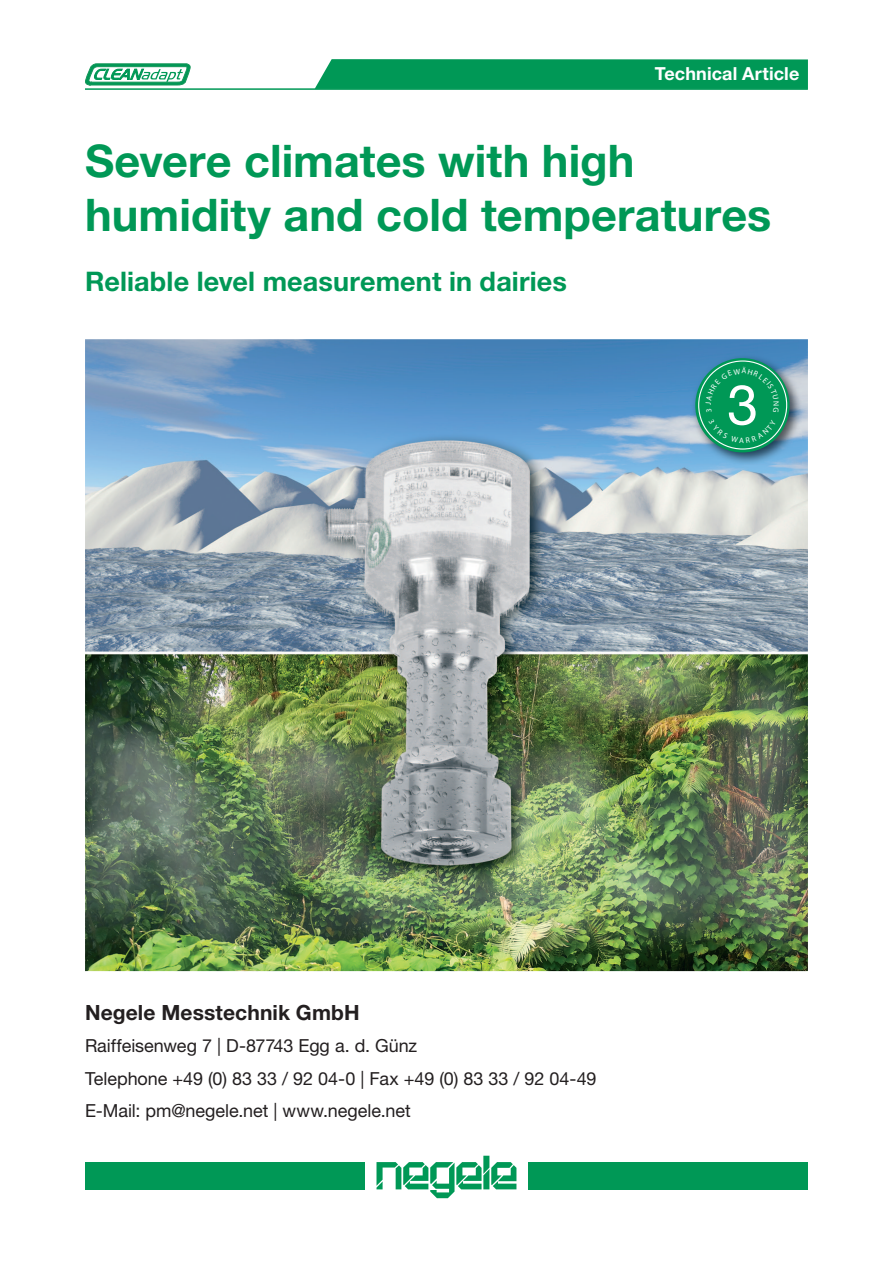
<style>
.page{position:relative;width:893px;height:1263px;background:#fff}
.page>*{position:absolute;margin:0;border:0;box-sizing:border-box;transform-origin:0 0}
.t1{font:55.8px "Helvetica Neue LT Pro";color:#fff}
.t2{font:700 45px/54px "Helvetica Neue LT Pro";color:#009856}
.t3{font:700 27px "Helvetica Neue LT Pro";letter-spacing:.005em;color:#009856}
.t4{font:700 21px "Helvetica Neue LT Pro";letter-spacing:.005em;color:#231f20}
.t5{font:18px/32.4px "Helvetica Neue LT Pro";letter-spacing:-.005em;color:#231f20}
.t6{font:700 18px "Helvetica Neue LT Pro";letter-spacing:.005em;color:#fff}
</style>
<div class="page">
<div style="left:315px;top:59px;width:493px;height:29px;background:#009856"></div>
<hr style="left:85px;top:88px;width:723px;height:2px;background:#009856">
<svg style="left:376px;top:1156px;width:140px;height:42px"></svg>
<div style="left:85px;top:1162px;width:279px;height:27px;background:#009856"></div>
<div style="left:529px;top:1162px;width:279px;height:27px;background:#009856"></div>
<img style="left:85px;top:339px;width:723px;height:632px">
<svg style="left:88px;top:85px;width:93px;height:1px"></svg>
<svg style="left:85px;top:64px;width:106px;height:21px"></svg>
<img style="left:691px;top:354px;width:111px;height:111px">
<svg style="left:695px;top:358px;width:94px;height:94px;background:#1ca269"></svg>
<div style="left:706px;top:367px;width:73px;height:45px;background:#009856"></div>
<div style="left:709px;top:419px;width:67px;height:24px;background:#009856"></div>
<p class="t6" style="left:655px;top:62px;width:146px">Technical Article</p>
<h2 class="t2" style="left:85px;top:133px;width:688px">Severe climates with high humidity and cold temperatures</h2>
<h3 class="t3" style="left:85px;top:265px;width:483px">Reliable level measurement in dairies</h3>
<h1 class="t1" style="left:727px;top:372px;width:32px">3</h1>
<p class="t4" style="left:85px;top:999px;width:276px">Negele Messtechnik GmbH</p>
<p class="t5" style="left:85px;top:1029px;width:513px">Raiffeisenweg 7 | D-87743 Egg a. d. Günz<br>Telephone +49 (0) 83 33 / 92 04-0 | Fax +49 (0) 83 33 / 92 04-49<br>E-Mail: pm@negele.net | www.negele.net</p>
</div>
